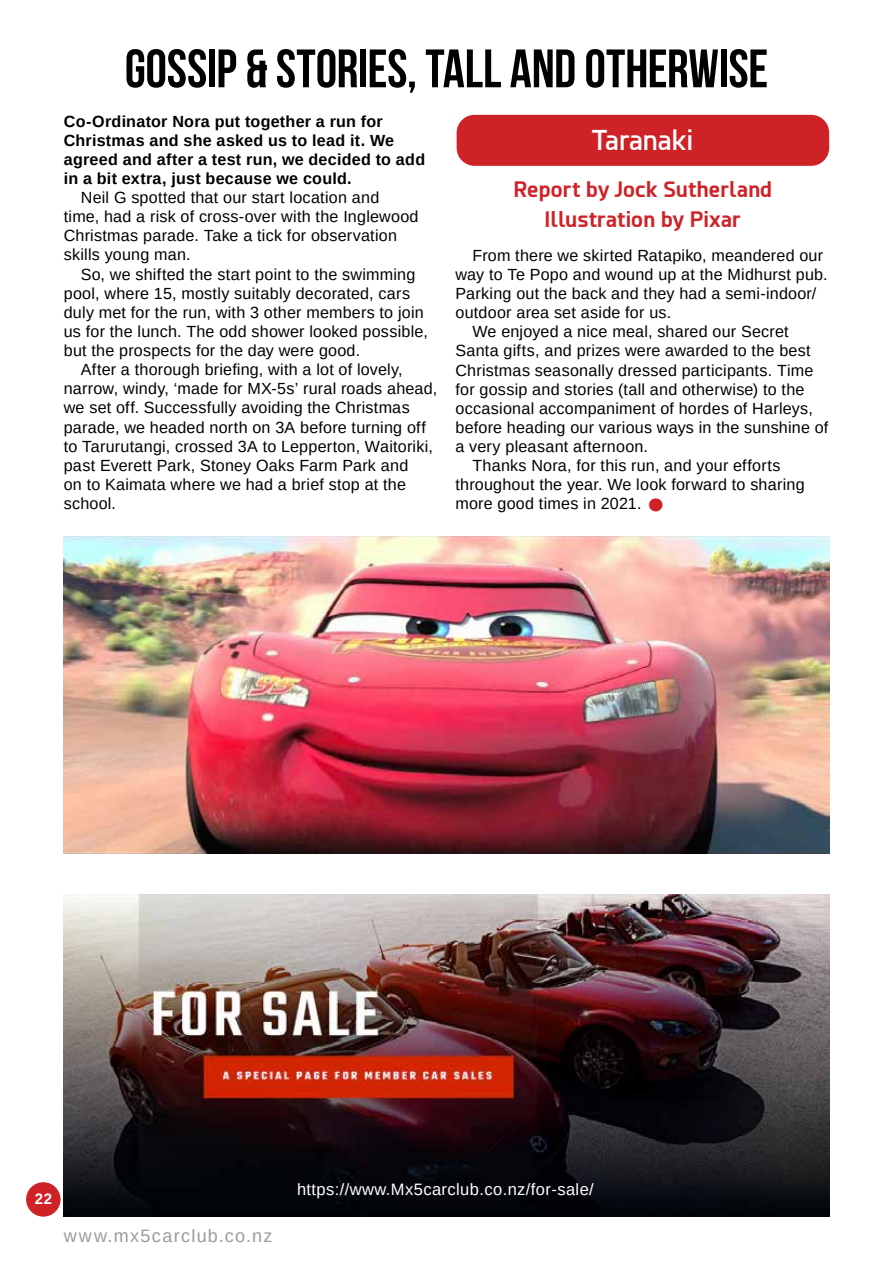
<style>
.page{position:relative;width:893px;height:1263px;background:#fff}
.page>*{position:absolute;margin:0;border:0;box-sizing:border-box;transform-origin:0 0}
.t1{font:700 54px "Bebas Neue";letter-spacing:-.005em;color:#000}
.t2{font:700 45px "Esphimere";color:#cf2227}
.t3{font:600 27px "Esphimere";letter-spacing:-.01em;color:#fff}
.t4{font:700 21px/30px "Esphimere";letter-spacing:.015em;color:#cf2227;text-align:center}
.t5{font:18px "Arimo";letter-spacing:.08em;color:#999b9c}
.t6{font:16.5px "Arimo";letter-spacing:.025em;color:#fff}
.t7{font:16.2px/19px "Arimo";letter-spacing:.015em;color:#000}
.t8{font:700 16.2px/19px "Arimo";letter-spacing:.015em;color:#000}
.t9{font:700 15px "Arimo";color:#fff}
</style>
<div class="page">
<div style="left:26px;top:1182px;width:35px;height:34px;background:#cf2227;border-radius:50%"></div>
<img style="left:64px;top:894px;width:765px;height:322px">
<div style="left:457px;top:115px;width:372px;height:51px;background:#cf2227;border-radius:18px"></div>
<img style="left:64px;top:536px;width:765px;height:317px">
<h1 class="t1" style="left:125px;top:39px;width:645px">GOSSIP &amp; STORIES, TALL AND OTHERWISE</h1>
<p class="t8" style="left:64px;top:112px;width:363px">Co-Ordinator Nora put together a run for Christmas and she asked us to lead it. We agreed and after a test run, we decided to add in a bit extra, just because we could.</p>
<p class="t7" style="left:64px;top:188px;width:356px;text-indent:17px">Neil G spotted that our start location and time, had a risk of cross-over with the Inglewood Christmas parade. Take a tick for observation skills young man.</p>
<p class="t7" style="left:81px;top:265px;width:336px">So, we shifted the start point to the swimming</p>
<p class="t7" style="left:64px;top:284px;width:348px">pool, where 15, mostly suitably decorated, cars</p>
<p class="t7" style="left:64px;top:303px;width:362px">duly met for the run, with 3 other members to join</p>
<p class="t7" style="left:64px;top:322px;width:366px">us for the lunch. The odd shower looked possible,</p>
<p class="t7" style="left:64px;top:341px;width:298px">but the prospects for the day were good.</p>
<p class="t7" style="left:81px;top:360px;width:323px">After a thorough briefing, with a lot of lovely,</p>
<p class="t7" style="left:64px;top:379px;width:375px">narrow, windy, ‘made for MX-5s’ rural roads ahead,</p>
<p class="t7" style="left:64px;top:398px;width:348px">we set off. Successfully avoiding the Christmas</p>
<p class="t7" style="left:64px;top:418px;width:364px">parade, we headed north on 3A before turning off</p>
<p class="t7" style="left:64px;top:437px;width:371px">to Tarurutangi, crossed 3A to Lepperton, Waitoriki,</p>
<p class="t7" style="left:64px;top:456px;width:346px">past Everett Park, Stoney Oaks Farm Park and</p>
<p class="t7" style="left:64px;top:475px;width:344px">on to Kaimata where we had a brief stop at the</p>
<p class="t7" style="left:64px;top:494px;width:54px">school.</p>
<h3 class="t3" style="left:592px;top:124px;width:103px">Taranaki</h3>
<p class="t4" style="left:513px;top:174px;width:261px">Report by Jock Sutherland<br>Illustration by Pixar</p>
<p class="t7" style="left:472px;top:246px;width:352px">From there we skirted Ratapiko, meandered our</p>
<p class="t7" style="left:455px;top:265px;width:374px">way to Te Popo and wound up at the Midhurst pub.</p>
<p class="t7" style="left:455px;top:284px;width:362px">Parking out the back and they had a semi-indoor/</p>
<p class="t7" style="left:455px;top:303px;width:217px">outdoor area set aside for us.</p>
<p class="t7" style="left:472px;top:322px;width:318px">We enjoyed a nice meal, shared our Secret</p>
<p class="t7" style="left:455px;top:341px;width:357px">Santa gifts, and prizes were awarded to the best</p>
<p class="t7" style="left:455px;top:361px;width:360px">Christmas seasonally dressed participants. Time</p>
<p class="t7" style="left:455px;top:380px;width:350px">for gossip and stories (tall and otherwise) to the</p>
<p class="t7" style="left:455px;top:399px;width:359px">occasional accompaniment of hordes of Harleys,</p>
<p class="t7" style="left:455px;top:418px;width:374px">before heading our various ways in the sunshine of</p>
<p class="t7" style="left:455px;top:437px;width:194px">a very pleasant afternoon.</p>
<p class="t7" style="left:472px;top:456px;width:310px">Thanks Nora, for this run, and your efforts</p>
<p class="t7" style="left:455px;top:475px;width:351px">throughout the year. We look forward to sharing</p>
<p class="t7" style="left:455px;top:494px;width:188px">more good times in 2021.</p>
<h2 class="t2" style="left:647px;top:477px;width:20px">•</h2>
<p class="t9" style="left:35px;top:1188px;width:19px">22</p>
<p class="t5" style="left:64px;top:1224px;width:210px">www.mx5carclub.co.nz</p>
<p class="t6" style="left:297px;top:1179px;width:298px">https://www.Mx5carclub.co.nz/for-sale/</p>
</div>
